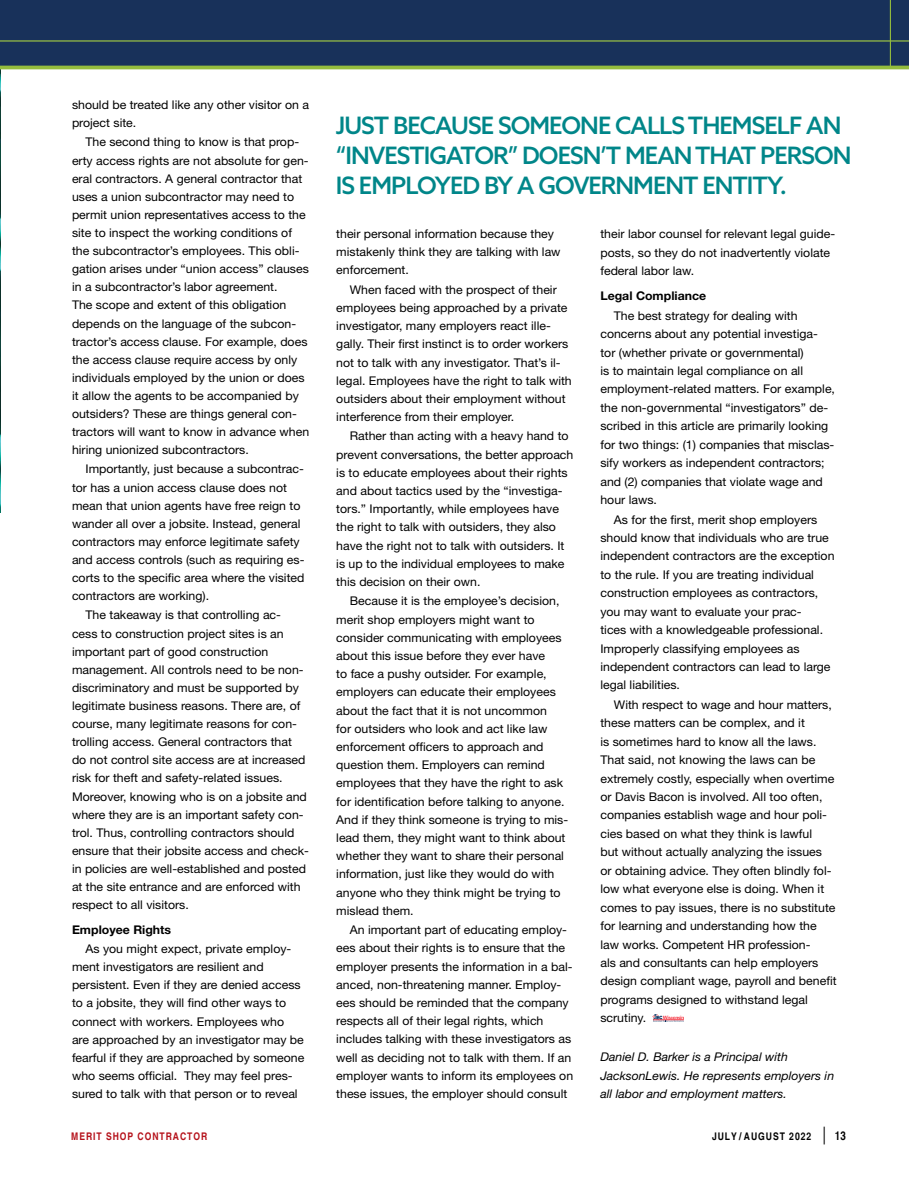
<style>
.page{position:relative;width:909px;height:1188px;background:#fff}
.page>*{position:absolute;margin:0;border:0;box-sizing:border-box;transform-origin:0 0}
.t1{font:500 24px/30px "Azo Sans";letter-spacing:-.04em;color:#008689}
.t2{font:12px/18.1px "Helvetica Neue LT Std";color:#000}
.t3{font:italic 12px/18.5px "Helvetica Neue LT Std";color:#000}
.t4{font:700 12px "Helvetica Neue LT Std";color:#000}
.t5{font:700 condensed 10.5px "Helvetica";letter-spacing:.09em;color:#b5121b}
.t6{font:700 condensed 10.5px "Helvetica";letter-spacing:.09em;color:#000}
.s1{font-size:17.7px}
.s2{font-size:12px}
</style>
<div class="page">
<img style="left:0;top:69px;width:1px;height:444px">
<div style="left:0;top:0;width:909px;height:68px;background:#18315a"></div>
<hr style="left:0;top:40px;width:909px;height:2px;background:#a5ce43">
<hr style="left:890px;top:0;width:1px;height:67px;background:#94bc3d">
<svg style="left:652px;top:1014px;width:32px;height:8px"></svg>
<hr style="left:0;top:66px;width:909px;height:3px;background:#94bc3d">
<p class="t2" style="left:72px;top:96px;width:239px">should be treated like any other visitor on a project site.</p>
<p class="t2" style="left:72px;top:133px;width:239px;text-indent:14px">The second thing to know is that prop&shy;erty access rights are not absolute for gen&shy;eral contractors. A general contractor that uses a union subcontractor may need to permit union representatives access to the site to inspect the working conditions of the subcontractor’s employees. This obli&shy;gation arises under “union access” clauses in a subcontractor’s labor agreement.<br>The scope and extent of this obligation depends on the language of the subcon&shy;tractor’s access clause. For example, does the access clause require access by only individuals employed by the union or does it allow the agents to be accompanied by outsiders? These are things general con&shy;tractors will want to know in advance when hiring unionized subcontractors.</p>
<p class="t2" style="left:86px;top:460px;width:220px">Importantly, just because a subcontrac-</p>
<p class="t2" style="left:72px;top:478px;width:216px">tor has a union access clause does not</p>
<p class="t2" style="left:72px;top:496px;width:230px">mean that union agents have free reign to</p>
<p class="t2" style="left:72px;top:514px;width:230px">wander all over a jobsite. Instead, general</p>
<p class="t2" style="left:72px;top:532px;width:229px">contractors may enforce legitimate safety</p>
<p class="t2" style="left:72px;top:551px;width:234px">and access controls (such as requiring es-</p>
<p class="t2" style="left:72px;top:569px;width:234px">corts to the specific area where the visited</p>
<p class="t2" style="left:72px;top:587px;width:139px">contractors are working).</p>
<p class="t2" style="left:86px;top:606px;width:197px">The takeaway is that controlling ac-</p>
<p class="t2" style="left:72px;top:624px;width:213px">cess to construction project sites is an</p>
<p class="t2" style="left:72px;top:642px;width:198px">important part of good construction</p>
<p class="t2" style="left:72px;top:660px;width:233px">management. All controls need to be non-</p>
<p class="t2" style="left:72px;top:678px;width:228px">discriminatory and must be supported by</p>
<p class="t2" style="left:72px;top:696px;width:230px">legitimate business reasons. There are, of</p>
<p class="t2" style="left:72px;top:715px;width:227px">course, many legitimate reasons for con-</p>
<p class="t2" style="left:72px;top:733px;width:221px">trolling access. General contractors that</p>
<p class="t2" style="left:72px;top:751px;width:235px">do not control site access are at increased</p>
<p class="t2" style="left:72px;top:769px;width:212px">risk for theft and safety-related issues.</p>
<p class="t2" style="left:72px;top:787px;width:236px">Moreover, knowing who is on a jobsite and</p>
<p class="t2" style="left:72px;top:805px;width:233px">where they are is an important safety con-</p>
<p class="t2" style="left:72px;top:823px;width:224px">trol. Thus, controlling contractors should</p>
<p class="t2" style="left:72px;top:841px;width:238px">ensure that their jobsite access and check-</p>
<p class="t2" style="left:72px;top:860px;width:236px">in policies are well-established and posted</p>
<p class="t2" style="left:72px;top:878px;width:230px">at the site entrance and are enforced with</p>
<p class="t2" style="left:72px;top:896px;width:118px">respect to all visitors.</p>
<p class="t4" style="left:72px;top:922px;width:101px">Employee Rights</p>
<p class="t2" style="left:72px;top:940px;width:234px;text-indent:14px">As you might expect, private employ&shy;ment investigators are resilient and persistent. Even if they are denied access to a jobsite, they will find other ways to connect with workers. Employees who<br>are approached by an investigator may be fearful if they are approached by someone who seems official. They may feel pres&shy;sured to talk with that person or to reveal</p>
<h1 class="t1" style="left:336px;top:110px;width:517px">JUST BECAUSE SOMEONE CALLS THEMSELF AN “INVESTIGATOR” DOESN’T MEAN THAT PERSON<br>IS EMPLOYED BY A GOVERNMENT ENTITY.</h1>
<p class="t2" style="left:336px;top:225px;width:226px">their personal information because they mistakenly think they are talking with law enforcement.</p>
<p class="t2" style="left:336px;top:280px;width:237px;text-indent:14px">When faced with the prospect of their employees being approached by a private investigator, many employers react ille&shy;gally. Their first instinct is to order workers not to talk with any investigator. That’s il&shy;legal. Employees have the right to talk with outsiders about their employment without interference from their employer.</p>
<p class="t2" style="left:336px;top:427px;width:239px;text-indent:14px">Rather than acting with a heavy hand to prevent conversations, the better approach is to educate employees about their rights and about tactics used by the “investiga&shy;tors.” Importantly, while employees have the right to talk with outsiders, they also have the right not to talk with outsiders. It is up to the individual employees to make this decision on their own.</p>
<p class="t2" style="left:336px;top:592px;width:233px;text-indent:14px">Because it is the employee’s decision, merit shop employers might want to consider communicating with employees about this issue before they ever have<br>to face a pushy outsider. For example, employers can educate their employees about the fact that it is not uncommon<br>for outsiders who look and act like law enforcement officers to approach and question them. Employers can remind employees that they have the right to ask for identification before talking to anyone.<br>And if they think someone is trying to mis&shy;lead them, they might want to think about whether they want to share their personal information, just like they would do with anyone who they think might be trying to mislead them.</p>
<p class="t2" style="left:336px;top:921px;width:238px;text-indent:14px">An important part of educating employ&shy;ees about their rights is to ensure that the employer presents the information in a bal&shy;anced, non-threatening manner. Employ&shy;ees should be reminded that the company respects all of their legal rights, which includes talking with these investigators as well as deciding not to talk with them. If an employer wants to inform its employees on these issues, the employer should consult</p>
<p class="t2" style="left:600px;top:224px;width:236px">their labor counsel for relevant legal guide&shy;posts, so they do not inadvertently violate federal labor law.</p>
<p class="t4" style="left:600px;top:289px;width:107px">Legal Compliance</p>
<p class="t2" style="left:600px;top:306px;width:236px;text-indent:14px">The best strategy for dealing with concerns about any potential investiga&shy;tor (whether private or governmental)<br>is to maintain legal compliance on all employment-related matters. For example, the non-governmental “investigators” de&shy;scribed in this article are primarily looking for two things: (1) companies that misclas&shy;sify workers as independent contractors; and (2) companies that violate wage and hour laws.</p>
<p class="t2" style="left:600px;top:510px;width:236px;text-indent:14px">As for the first, merit shop employers should know that individuals who are true independent contractors are the exception to the rule. If you are treating individual construction employees as contractors, you may want to evaluate your prac-<br>tices with a knowledgeable professional.<br>Improperly classifying employees as independent contractors can lead to large legal liabilities.</p>
<p class="t2" style="left:600px;top:695px;width:238px;text-indent:14px">With respect to wage and hour matters, these matters can be complex, and it<br>is sometimes hard to know all the laws.<br>That said, not knowing the laws can be extremely costly, especially when overtime or Davis Bacon is involved. All too often, companies establish wage and hour poli&shy;cies based on what they think is lawful<br>but without actually analyzing the issues<br>or obtaining advice. They often blindly fol&shy;low what everyone else is doing. When it comes to pay issues, there is no substitute for learning and understanding how the law works. Competent HR profession-<br>als and consultants can help employers design compliant wage, payroll and benefit programs designed to withstand legal scrutiny.</p>
<p class="t3" style="left:600px;top:1047px;width:235px">Daniel D. Barker is a Principal with<br>JacksonLewis. He represents employers in all labor and employment matters.</p>
<p class="t5" style="left:71px;top:1130px;width:138px">MERIT SHOP CONTRACTOR</p>
<p class="t6" style="left:712px;top:1130px;width:135px">JULY / AUGUST 2022 <span class="s1">|</span> <span class="s2">13</span></p>
</div>
